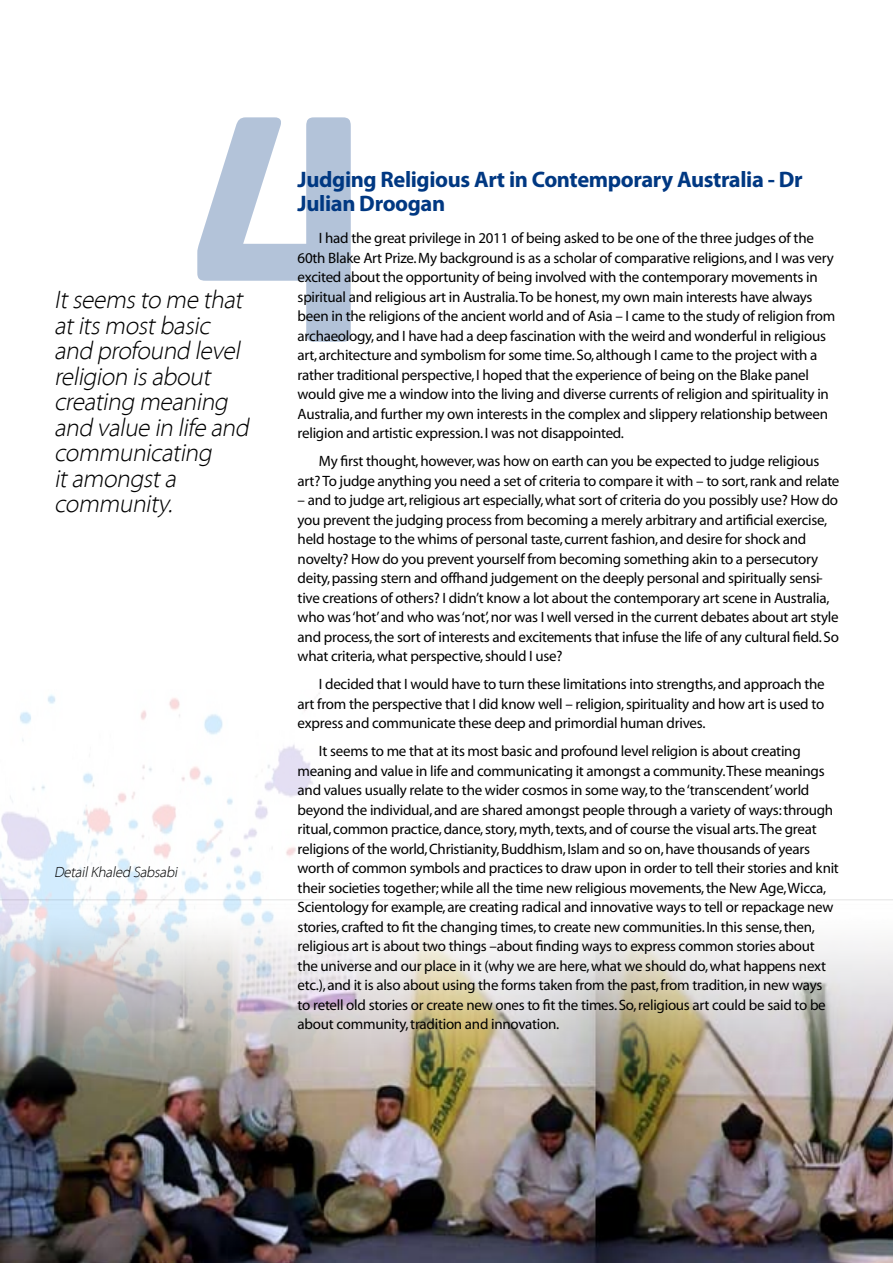
<style>
.page{position:relative;width:893px;height:1263px;background:#fff}
.page>*{position:absolute;margin:0;border:0;box-sizing:border-box;transform-origin:0 0}
.t1{font:italic 300 25.5px/25.5px "Myriad Pro";color:#000}
.t2{font:700 22.5px/24px "Myriad Pro";letter-spacing:-.015em;color:#003882}
.t3{font:15px/19.5px "Myriad";letter-spacing:-.015em;color:#000}
.t4{font:italic 300 15px "Myriad Pro";color:#000}
</style>
<div class="page">
<img style="left:0;top:693px;width:320px;height:206px">
<img style="left:0;top:899px;width:892px;height:364px">
<svg style="left:197px;top:117px;width:154px;height:225px"></svg>
<h1 class="t1" style="left:54px;top:289px;width:201px">Itseemsto me that atitsmostbasic and profound level religion isabout creating meaning and value in life and communicating itamongsta community.</h1>
<p class="t4" style="left:54px;top:866px;width:127px">DetailKhaled Sabsabi</p>
<h2 class="t2" style="left:298px;top:168px;width:506px">Judging Religious Art in Contemporary Australia - Dr<br>Julian Droogan</h2>
<p class="t3" style="left:298px;top:229px;width:539px;text-indent:21px">I had the great privilege in 2011 of being asked to be one of the three judges of the 60th Blake Art Prize. My background is as a scholar of comparative religions, and I was very excited about the opportunity of being involved with the contemporary movements in spiritual and religious art in Australia. To be honest, my own main interests have always been in the religions of the ancient world and of Asia – I came to the study of religion from archaeology, and I have had a deep fascination with the weird and wonderful in religious art, architecture and symbolism for some time. So, although I came to the project with a rather traditional perspective, I hoped that the experience of being on the Blake panel would give me a window into the living and diverse currents of religion and spirituality in Australia, and further my own interests in the complex and slippery relationship between religion and artistic expression. I was not disappointed.</p>
<p class="t3" style="left:298px;top:452px;width:543px;text-align:center">My first thought, however, was how on earth can you be expected to judge religious<br>art? To judge anything you need a set of criteria to compare it with – to sort, rank and relate</p>
<p class="t3" style="left:298px;top:491px;width:543px">– and to judge art, religious art especially, what sort of criteria do you possibly use? How do you prevent the judging process from becoming a merely arbitrary and artificial exercise, held hostage to the whims of personal taste, current fashion, and desire for shock and novelty? How do you prevent yourself from becoming something akin to a persecutory deity, passing stern and offhand judgement on the deeply personal and spiritually sensi&shy;tive creations of others? I didn’t know a lot about the contemporary art scene in Australia, who was ‘hot’ and who was ‘not’, nor was I well versed in the current debates about art style and process, the sort of interests and excitements that infuse the life of any cultural field. So what criteria, what perspective, should I use?</p>
<p class="t3" style="left:298px;top:675px;width:529px;text-align:justify;text-indent:21px">I decided that I would have to turn these limitations into strengths, and approach the art from the perspective that I did know well – religion, spirituality and how art is used to express and communicate these deep and primordial human drives.</p>
<p class="t3" style="left:298px;top:742px;width:543px;text-indent:21px">It seems to me that at its most basic and profound level religion is about creating meaning and value in life and communicating it amongst a community. These meanings and values usually relate to the wider cosmos in some way, to the ‘transcendent’ world beyond the individual, and are shared amongst people through a variety of ways: through ritual, common practice, dance, story, myth, texts, and of course the visual arts. The great religions of the world, Christianity, Buddhism, Islam and so on, have thousands of years worth of common symbols and practices to draw upon in order to tell their stories and knit their societies together; while all the time new religious movements, the New Age, Wicca, Scientology for example, are creating radical and innovative ways to tell or repackage new stories, crafted to fit the changing times, to create new communities. In this sense, then, religious art is about two things –about finding ways to express common stories about<br>the universe and our place in it (why we are here, what we should do, what happens next etc.), and it is also about using the forms taken from the past, from tradition, in new ways to retell old stories or create new ones to fit the times. So, religious art could be said to be about community, tradition and innovation.</p>
</div>
